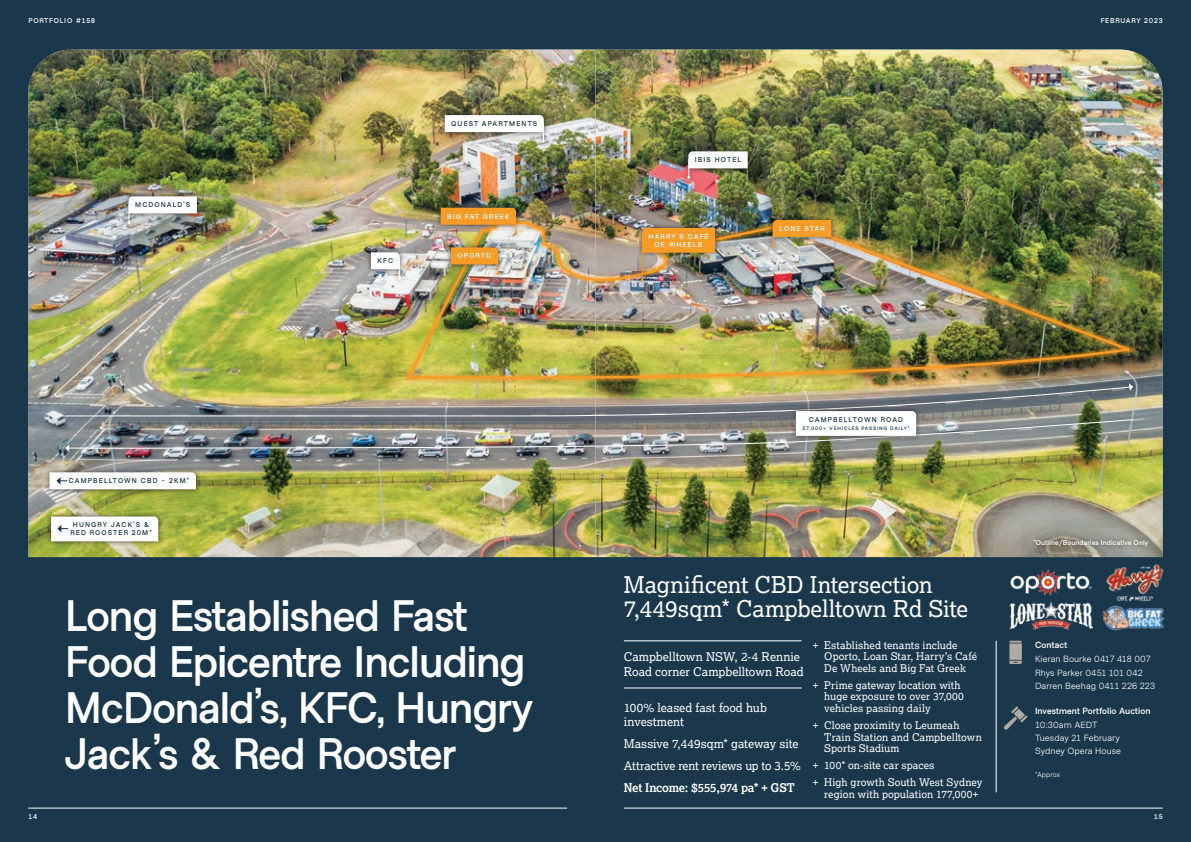
<style>
.page{position:relative;width:1191px;height:842px;background:#fff}
.page>*{position:absolute;margin:0;border:0;box-sizing:border-box;transform-origin:0 0}
.t1{font:700 44px/46px "Metro Sans";letter-spacing:-.02em;color:#fff}
.t2{font:23px/24px "Lexia";letter-spacing:-.005em;color:#fff}
.t3{font:12px/15px "Lexia";letter-spacing:-.005em;color:#fff}
.t4{font:700 12px "Lexia";letter-spacing:-.01em;color:#fff}
.t5{font:10.5px/11.5px "Lexia";letter-spacing:.005em;color:#fff}
.t6{font:9px/13.8px "Metro Sans";letter-spacing:.01em;color:#fff}
.t7{font:700 9px "Metro Sans";letter-spacing:.01em;color:#fff}
.t8{font:700 7px/8px "Metro Sans";letter-spacing:.165em;color:#1a374b;text-align:center}
.t9{font:700 7px "Metro Sans";letter-spacing:.12em;color:#fff}
.t10{font:700 7px "Metro Sans";letter-spacing:.02em;color:#fff}
.t11{font:700 7px/8px "Metro Sans";letter-spacing:.16em;color:#fff;text-align:center}
.t12{font:700 7px "Metro Sans";letter-spacing:.165em;color:#fff}
.t13{font:7px "Metro Sans";letter-spacing:.015em;color:#fff}
.t14{font:700 5px "Metro Sans";letter-spacing:.165em;color:#1a374b}
</style>
<div class="page">
<div style="left:0;top:0;width:595px;height:842px;background:#1a374b"></div>
<img style="left:28px;top:50px;width:567px;height:507px">
<div style="left:44px;top:467px;width:157px;height:28px;background:#231f20;opacity:.75"></div>
<div style="left:46px;top:511px;width:118px;height:36px;background:#231f20;opacity:.75"></div>
<div style="left:439px;top:110px;width:111px;height:38px;background:#231f20;opacity:.75"></div>
<svg style="left:445px;top:115px;width:100px;height:28px;background:#dfdcd5"></svg>
<div style="left:122px;top:191px;width:80px;height:38px;background:#231f20;opacity:.75"></div>
<div style="left:60px;top:414px;width:535px;height:42px;background:#231f20;opacity:.75"></div>
<svg style="left:50px;top:472px;width:146px;height:17px;background:#fafafa"></svg>
<div style="left:51px;top:516px;width:107px;height:25px;background:#fff"></div>
<hr style="left:28px;top:808px;width:539px;height:1px;background:#fff">
<div style="left:595px;top:0;width:596px;height:842px;background:#1a374b"></div>
<img style="left:595px;top:50px;width:567px;height:507px">
<hr style="left:624px;top:641px;width:177px;height:1px;background:#fff">
<hr style="left:624px;top:688px;width:177px;height:1px;background:#fff">
<hr style="left:996px;top:641px;width:1px;height:151px;background:#fff">
<div style="left:1029px;top:535px;width:124px;height:17px;background:#231f20;opacity:.75"></div>
<div style="left:682px;top:146px;width:71px;height:38px;background:#231f20;opacity:.75"></div>
<svg style="left:687px;top:151px;width:60px;height:28px;background:#d2c3b7"></svg>
<svg style="left:1009px;top:641px;width:12px;height:23px"></svg>
<svg style="left:1004px;top:706px;width:23px;height:24px"></svg>
<img style="left:1009px;top:602px;width:83px;height:27px">
<img style="left:1010px;top:569px;width:82px;height:27px">
<img style="left:1100px;top:557px;width:64px;height:44px">
<img style="left:1102px;top:601px;width:63px;height:30px">
<div style="left:595px;top:414px;width:543px;height:42px;background:#231f20;opacity:.75"></div>
<img style="left:65px;top:196px;width:1069px;height:256px">
<hr style="left:624px;top:808px;width:538px;height:1px;background:#fff">
<p class="t9" style="left:28px;top:16px;width:68px">PORTFOLIO #158</p>
<p class="t8" style="left:135px;top:201px;width:56px">MCDONALD’S</p>
<p class="t8" style="left:69px;top:477px;width:122px">CAMPBELLTOWN CBD - 2KM*</p>
<p class="t8" style="left:70px;top:521px;width:83px">HUNGRY JACK’S &amp;<br>RED ROOSTER 20M*</p>
<p class="t8" style="left:378px;top:257px;width:17px">KFC</p>
<p class="t8" style="left:451px;top:120px;width:88px">QUEST APARTMENTS</p>
<p class="t12" style="left:447px;top:212px;width:64px">BIG FAT GREEK</p>
<p class="t9" style="left:457px;top:252px;width:35px">OPORTO</p>
<h1 class="t1" style="left:65px;top:594px;width:469px">Long Established Fast<br>Food Epicentre Including<br>McDonald’s, KFC, Hungry<br>Jack’s &amp; Red Rooster</h1>
<p class="t8" style="left:695px;top:156px;width:48px">IBIS HOTEL</p>
<p class="t11" style="left:648px;top:233px;width:61px">HARRY’S CAFÉ<br>DE WHEELS</p>
<p class="t11" style="left:779px;top:225px;width:47px">LONE STAR</p>
<p class="t9" style="left:1100px;top:16px;width:63px">FEBRUARY 2023</p>
<p class="t8" style="left:809px;top:416px;width:96px">CAMPBELLTOWN ROAD</p>
<p class="t14" style="left:802px;top:425px;width:108px">37,000+ VEHICLES PASSING DAILY*</p>
<h2 class="t2" style="left:624px;top:572px;width:346px">Magnificent CBD Intersection<br>7,449sqm* Campbelltown Rd Site</h2>
<p class="t3" style="left:624px;top:648px;width:181px">Campbelltown NSW, 2-4 Rennie<br>Road corner Campbelltown Road</p>
<p class="t5" style="left:824px;top:639px;width:154px;text-indent:-11px">+ Established tenants include<br>Oporto, Loan Star, Harry’s Café<br>De Wheels and Big Fat Greek</p>
<p class="t5" style="left:824px;top:679px;width:141px;text-indent:-11px">+ Prime gateway location with huge exposure to over 37,000 vehicles passing daily</p>
<p class="t5" style="left:824px;top:719px;width:159px;text-indent:-11px">+ Close proximity to Leumeah<br>Train Station and Campbelltown<br>Sports Stadium</p>
<p class="t5" style="left:813px;top:756px;width:171px;line-height:17.2px">+ 100* on-site car spaces<br>+ High growth South West Sydney</p>
<p class="t5" style="left:824px;top:788px;width:156px">region with population 177,000+</p>
<p class="t3" style="left:624px;top:701px;width:145px;line-height:14px">100% leased fast food hub investment</p>
<p class="t3" style="left:624px;top:732px;width:178px;line-height:21.8px">Massive 7,449sqm* gateway site<br>Attractive rent reviews up to 3.5%</p>
<p class="t4" style="left:624px;top:780px;width:172px">Net Income: $555,974 pa* + GST</p>
<p class="t10" style="left:1033px;top:539px;width:116px">*Outline/Boundaries Indicative Only</p>
<p class="t7" style="left:1035px;top:639px;width:34px">Contact</p>
<p class="t6" style="left:1035px;top:652px;width:121px">Kieran Bourke 0417 418 007<br>Rhys Parker 0451 101 042<br>Darren Beehag 0411 226 223</p>
<p class="t7" style="left:1035px;top:705px;width:117px">Investment Portfolio Auction</p>
<p class="t6" style="left:1035px;top:719px;width:88px;line-height:13px">10:30am AEDT<br>Tuesday 21 February<br>Sydney Opera House</p>
<p class="t13" style="left:1035px;top:770px;width:27px">*Approx</p>
<p class="t9" style="left:28px;top:813px;width:10px">14</p>
<p class="t9" style="left:1154px;top:813px;width:10px">15</p>
</div>
